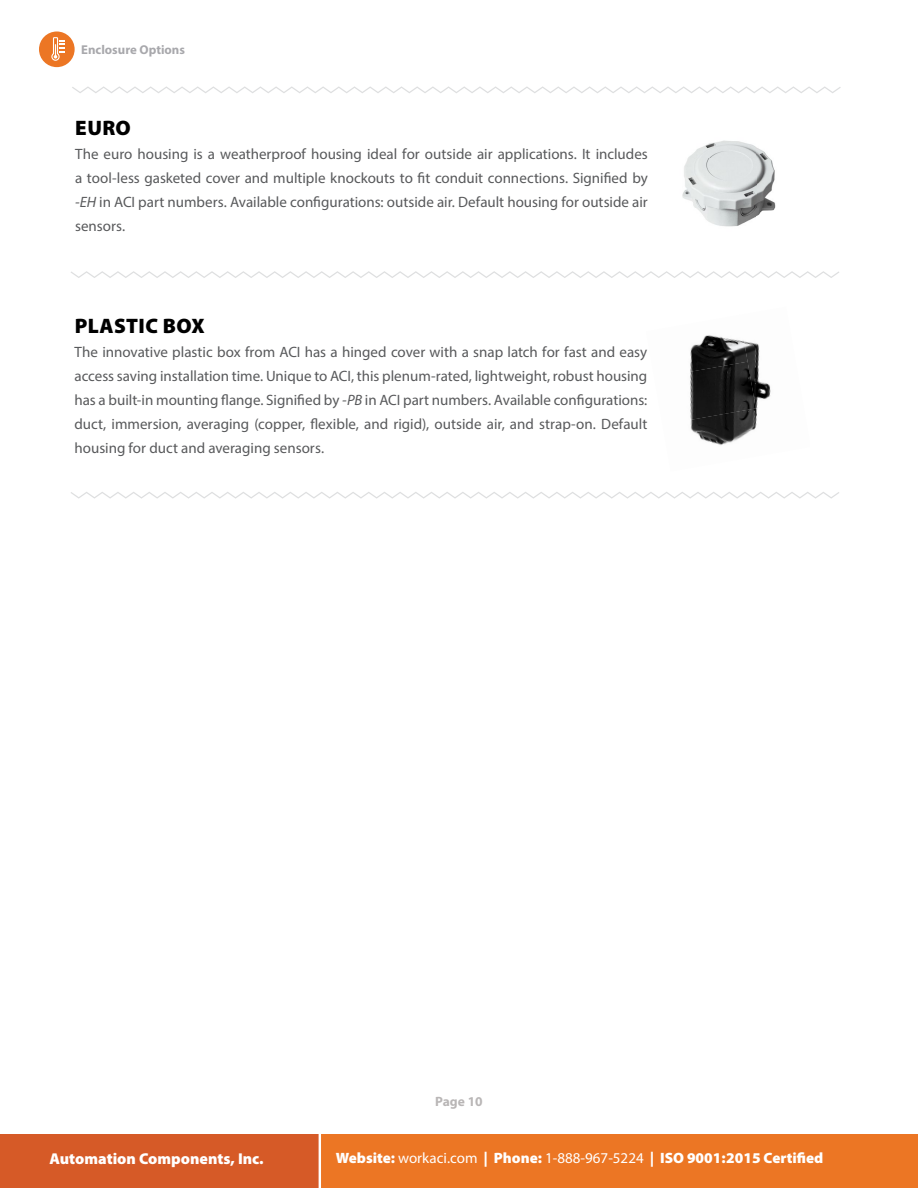
<style>
.page{position:relative;width:918px;height:1188px;background:#fff}
.page>*{position:absolute;margin:0;border:0;box-sizing:border-box;transform-origin:0 0}
.t1{font:900 21px "Myriad Pro";letter-spacing:.02em;color:#000}
.t2{font:900 15.75px "Myriad Pro";color:#fff}
.t3{font:15px/24px "Myriad Pro";color:#58595b;text-align:justify}
.t4{font:900 15px "Myriad Pro";color:#fff}
.t5{font:700 13.5px "Myriad Pro";color:#b9b6b6}
.t6{font:700 12.75px "Myriad Pro";color:#a8a8ac}
.s1{font-style:italic}
.s2{font-weight:400}
</style>
<div class="page">
<div style="left:0;top:1134px;width:321px;height:54px;background:#d65a27"></div>
<div style="left:321px;top:1134px;width:597px;height:54px;background:#ec7624"></div>
<hr style="left:319px;top:1134px;width:2px;height:54px;background:#fff">
<svg style="left:72px;top:86px;width:769px;height:7px"></svg>
<svg style="left:71px;top:492px;width:768px;height:7px"></svg>
<svg style="left:71px;top:271px;width:768px;height:7px"></svg>
<img style="left:682px;top:140px;width:94px;height:87px">
<img style="left:690px;top:335px;width:49px;height:27px">
<img style="left:739px;top:340px;width:32px;height:60px">
<img style="left:690px;top:362px;width:66px;height:46px">
<img style="left:690px;top:408px;width:66px;height:38px">
<img style="left:756px;top:400px;width:2px;height:26px">
<div style="left:39px;top:32px;width:36px;height:35px;background:#ec7624;border-radius:50%"></div>
<svg style="left:51px;top:37px;width:14px;height:24px"></svg>
<p class="t6" style="left:81px;top:41px;width:105px">Enclosure Options</p>
<h1 class="t1" style="left:75px;top:113px;width:57px">EURO</h1>
<p class="t3" style="left:75px;top:141px;width:574px">The euro housing is a weatherproof housing ideal for outside air applications. It includes a tool-less gasketed cover and multiple knockouts to fit conduit connections. Signified by <span class="s1">-EH</span> in ACI part numbers. Available configurations: outside air. Default housing for outside air sensors.</p>
<h1 class="t1" style="left:75px;top:311px;width:131px">PLASTIC BOX</h1>
<p class="t3" style="left:75px;top:339px;width:574px">The innovative plastic box from ACI has a hinged cover with a snap latch for fast and easy access saving installation time. Unique to ACI, this plenum-rated, lightweight, robust housing has a built-in mounting flange. Signified by <span class="s1">-PB</span> in ACI part numbers. Available configurations: duct, immersion, averaging (copper, flexible, and rigid), outside air, and strap-on. Default housing for duct and averaging sensors.</p>
<p class="t5" style="left:435px;top:1092px;width:49px">Page 10</p>
<p class="t2" style="left:49px;top:1148px;width:216px">Automation Components, Inc.</p>
<p class="t4" style="left:336px;top:1148px;width:489px">Website: <span class="s2">workaci.com</span> | Phone: <span class="s2">1-888-967-5224</span> | ISO 9001:2015 Certified</p>
</div>
